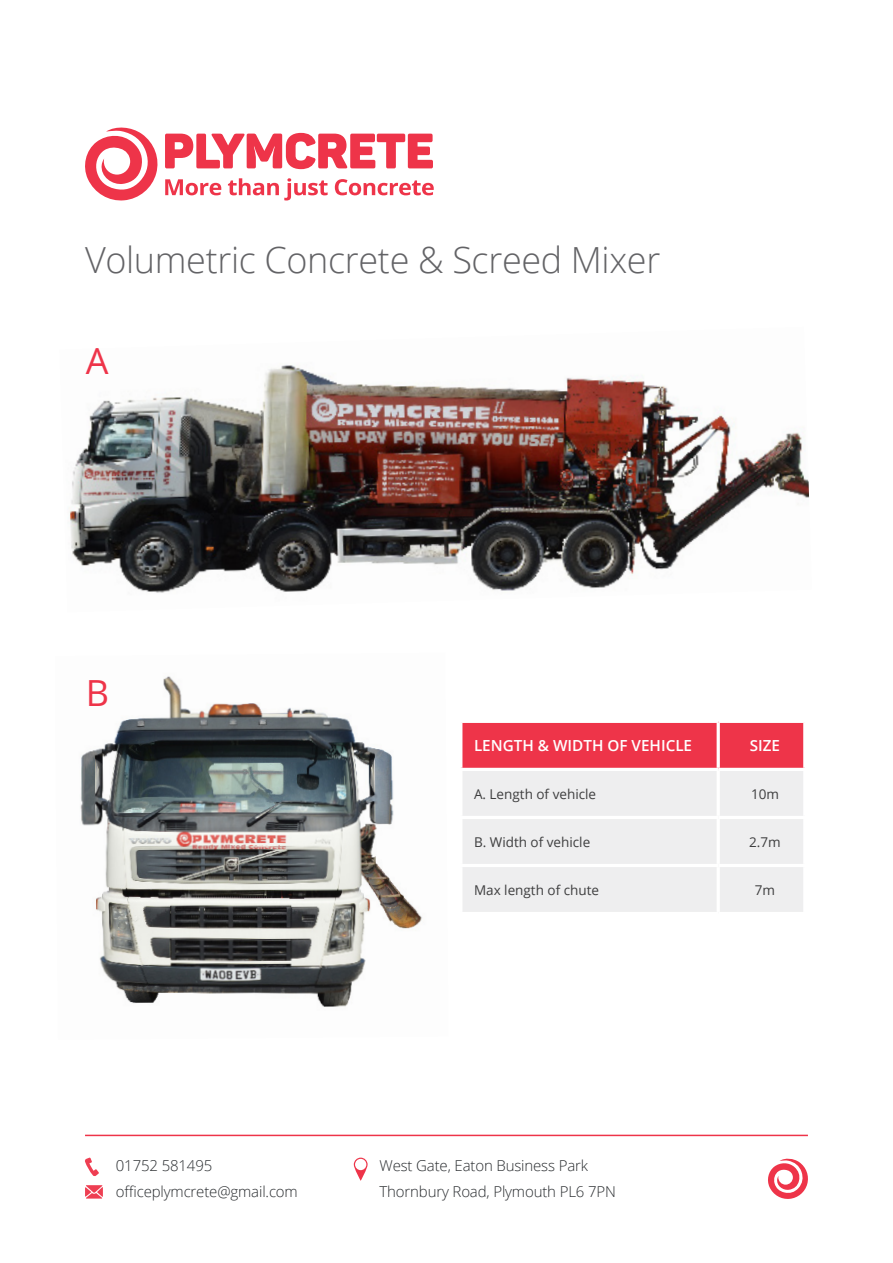
<style>
.page{position:relative;width:893px;height:1263px;background:#fff}
.page>*{position:absolute;margin:0;border:0;box-sizing:border-box;transform-origin:0 0}
.t1{font:300 36px "Open Sans";letter-spacing:-.01em;color:#636366}
.t2{font:36px "Open Sans";color:#ee3449}
.t3{font:600 15.3px "Open Sans";color:#fff}
.t4{font:300 15px/25.5px "Open Sans";letter-spacing:-.01em;color:#292c2f}
.t5{font:13.5px "Open Sans";color:#3e3e3f}
</style>
<div class="page">
<img style="left:69px;top:365px;width:740px;height:228px">
<img style="left:80px;top:676px;width:342px;height:331px">
<svg style="left:85px;top:127px;width:349px;height:74px"></svg>
<svg style="left:768px;top:1158px;width:40px;height:41px"></svg>
<hr style="left:85px;top:1135px;width:723px;height:1px;background:#ee3449">
<svg style="left:85px;top:1157px;width:14px;height:19px"></svg>
<svg style="left:85px;top:1185px;width:18px;height:13px"></svg>
<svg style="left:354px;top:1157px;width:14px;height:24px"></svg>
<div style="left:462px;top:723px;width:341px;height:45px;background:#ee3449"></div>
<div style="left:463px;top:771px;width:340px;height:141px;background:#eeeeef"></div>
<hr style="left:717px;top:723px;width:3px;height:45px;background:#fff">
<hr style="left:717px;top:771px;width:3px;height:45px;background:#fff">
<hr style="left:459px;top:816px;width:259px;height:3px;background:#fff">
<hr style="left:718px;top:816px;width:88px;height:3px;background:#fff">
<hr style="left:717px;top:819px;width:3px;height:45px;background:#fff">
<hr style="left:459px;top:864px;width:259px;height:3px;background:#fff">
<hr style="left:718px;top:864px;width:88px;height:3px;background:#fff">
<hr style="left:717px;top:867px;width:3px;height:45px;background:#fff">
<p class="t1" style="left:85px;top:235px;width:577px">Volumetric Concrete &amp; Screed Mixer</p>
<p class="t2" style="left:86px;top:337px;width:24px">A</p>
<p class="t2" style="left:86px;top:668px;width:25px">B</p>
<p class="t3" style="left:474px;top:735px;width:220px">LENGTH &amp; WIDTH OF VEHICLE</p>
<p class="t3" style="left:750px;top:735px;width:32px">SIZE</p>
<p class="t5" style="left:474px;top:784px;width:124px">A. Length of vehicle</p>
<p class="t5" style="left:751px;top:784px;width:29px">10m</p>
<p class="t5" style="left:474px;top:832px;width:118px">B. Width of vehicle</p>
<p class="t5" style="left:749px;top:832px;width:33px">2.7m</p>
<p class="t5" style="left:474px;top:880px;width:127px">Max length of chute</p>
<p class="t5" style="left:755px;top:880px;width:22px">7m</p>
<p class="t4" style="left:116px;top:1153px;width:98px">01752 581495</p>
<p class="t4" style="left:116px;top:1178px;width:183px">officeplymcrete@gmail.com</p>
<p class="t4" style="left:379px;top:1153px;width:238px">West Gate, Eaton Business Park<br>Thornbury Road, Plymouth PL6 7PN</p>
</div>
